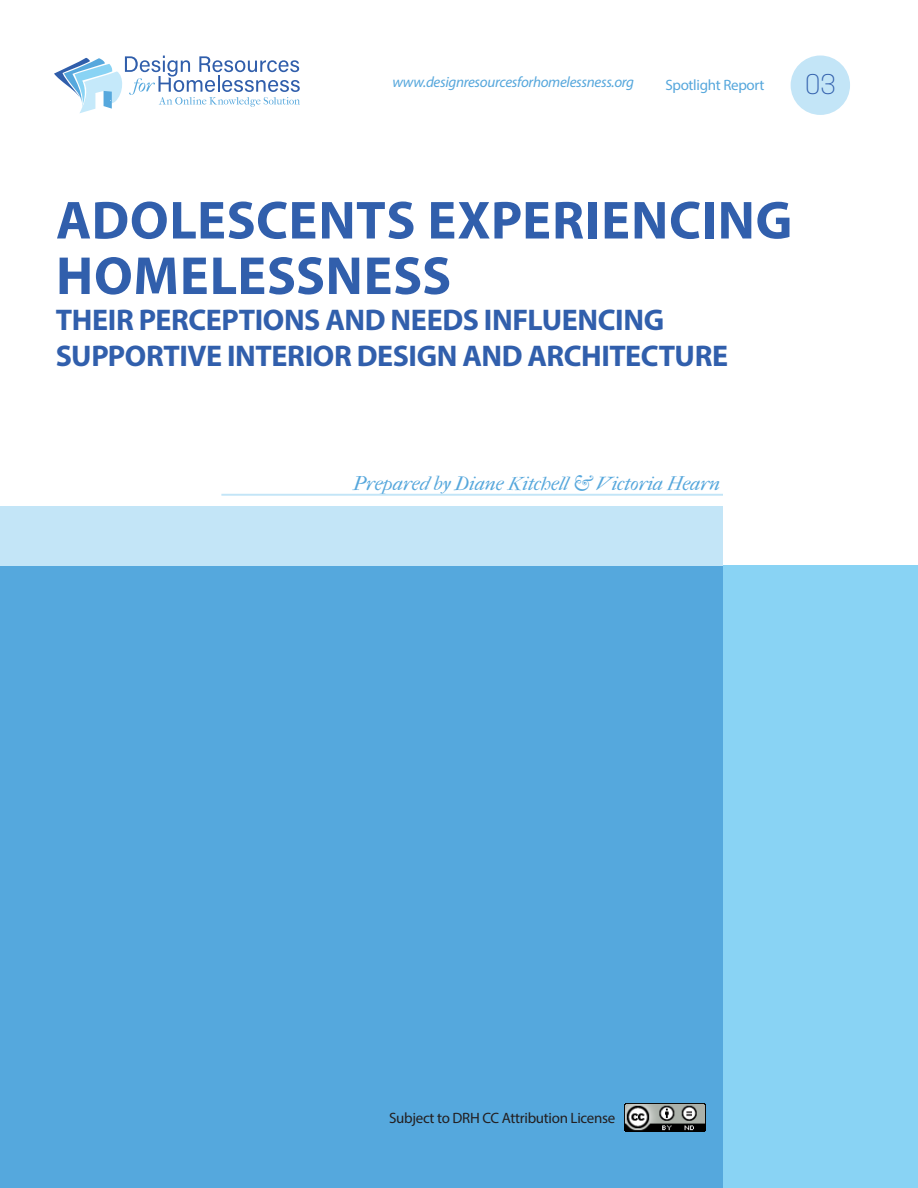
<style>
.page{position:relative;width:918px;height:1188px;background:#fff}
.page>*{position:absolute;margin:0;border:0;box-sizing:border-box;transform-origin:0 0}
.t1{font:700 54px/55.5px "Myriad Pro";letter-spacing:.01em;color:#315fac}
.t2{font:700 30px/36px "Myriad Pro";letter-spacing:-.015em;color:#315fac}
.t3{font:300 25.5px "Cooper Hewitt";color:#315fac}
.t4{font:19.5px "IM FELL French Canon PRO Italic";color:#56a7dc}
.t5{font:italic 15px "Myriad Pro";letter-spacing:-.02em;color:#56a7dc}
.t6{font:15px "Myriad Pro";letter-spacing:-.02em;color:#231f20}
.t7{font:15px "Myriad Pro";letter-spacing:-.02em;color:#56a7dc}
</style>
<div class="page">
<svg style="left:54px;top:56px;width:246px;height:57px"></svg>
<div style="left:0;top:566px;width:918px;height:622px;background:#55a8dd"></div>
<div style="left:0;top:506px;width:723px;height:60px;background:#c3e5f7"></div>
<div style="left:791px;top:55px;width:59px;height:60px;background:#c3e5f7;border-radius:50%"></div>
<div style="left:723px;top:566px;width:195px;height:622px;background:#89d3f4"></div>
<hr style="left:221px;top:494px;width:502px;height:2px;background:#c3e5f7">
<img style="left:625px;top:1103px;width:81px;height:29px">
<p class="t5" style="left:392px;top:73px;width:243px">www.designresourcesforhomelessness.org</p>
<p class="t7" style="left:665px;top:75px;width:101px">Spotlight Report</p>
<p class="t3" style="left:805px;top:70px;width:32px">03</p>
<h1 class="t1" style="left:56px;top:191px;width:738px">ADOLESCENTS EXPERIENCING<br>HOMELESSNESS</h1>
<p class="t2" style="left:56px;top:301px;width:674px">THEIR PERCEPTIONS AND NEEDS INFLUENCING<br>SUPPORTIVE INTERIOR DESIGN AND ARCHITECTURE</p>
<p class="t4" style="left:353px;top:473px;width:368px">Prepared by Diane Kitchell &amp; Victoria Hearn</p>
<p class="t6" style="left:389px;top:1108px;width:228px">Subject to DRH CC Attribution License</p>
</div>
